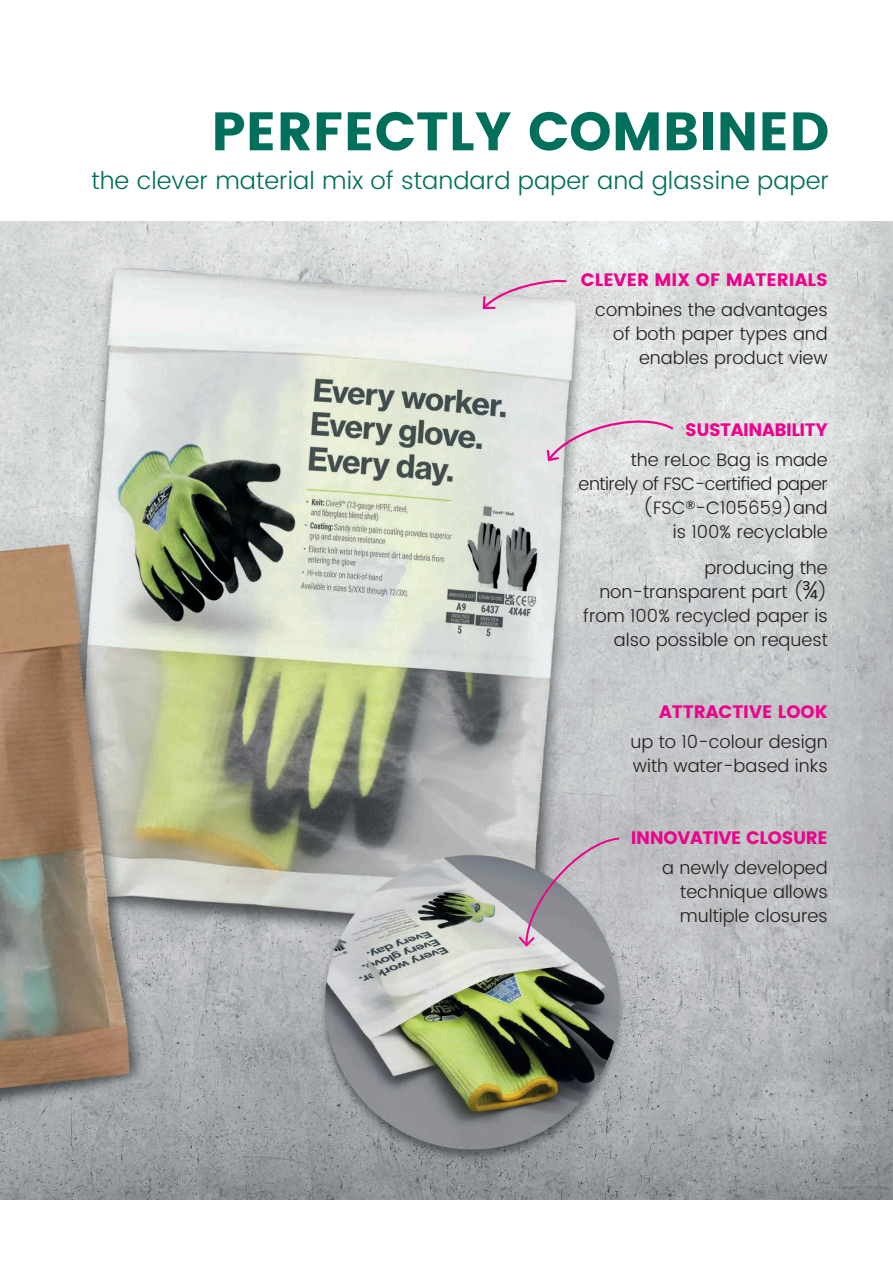
<style>
.page{position:relative;width:893px;height:1263px;background:#fff}
.page>*{position:absolute;margin:0;border:0;box-sizing:border-box;transform-origin:0 0}
.t1{font:54px "Poppins";color:#006f5b}
.t2{font:300 24.45px "Poppins";color:#006f5b}
.t3{font:300 18px/24px "Poppins";color:#231f20;text-align:right}
.t4{font:18px "Poppins";letter-spacing:-.01em;color:#ed028c}
.s1{font-size:25.5px}
</style>
<div class="page">
<img style="left:0;top:221px;width:893px;height:978px">
<svg style="left:547px;top:419px;width:126px;height:42px;background:#dbcfd7"></svg>
<svg style="left:483px;top:280px;width:84px;height:29px;background:#dcc8d5"></svg>
<svg style="left:519px;top:838px;width:100px;height:109px;background:#aaa4ac"></svg>
<h1 class="t1" style="left:211px;top:100px;width:619px">PERFECTLY COMBINED</h1>
<h2 class="t2" style="left:91px;top:163px;width:739px">the clever material mix of standard paper and glassine paper</h2>
<p class="t4" style="left:581px;top:269px;width:248px">CLEVER MIX OF MATERIALS</p>
<p class="t3" style="left:595px;top:298px;width:234px">combines the advantages of both paper types and enables product view</p>
<p class="t4" style="left:685px;top:419px;width:144px">SUSTAINABILITY</p>
<p class="t3" style="left:579px;top:448px;width:251px">the reLoc Bag is made entirely of FSC-certified paper (FSC<sup>®</sup>-C105659)and<br>is 100% recyclable</p>
<p class="t3" style="left:583px;top:556px;width:246px">producing the non-transparent part (<span class="s1">¾</span>) from 100% recycled paper is also possible on request</p>
<p class="t4" style="left:659px;top:701px;width:170px">ATTRACTIVE LOOK</p>
<p class="t3" style="left:630px;top:730px;width:199px;text-align:left">up to 10-colour design with water-based inks</p>
<p class="t4" style="left:631px;top:827px;width:198px">INNOVATIVE CLOSURE</p>
<p class="t3" style="left:680px;top:856px;width:150px;text-align:justify;text-indent:-18px">a newly developed technique allows multiple closures</p>
</div>
